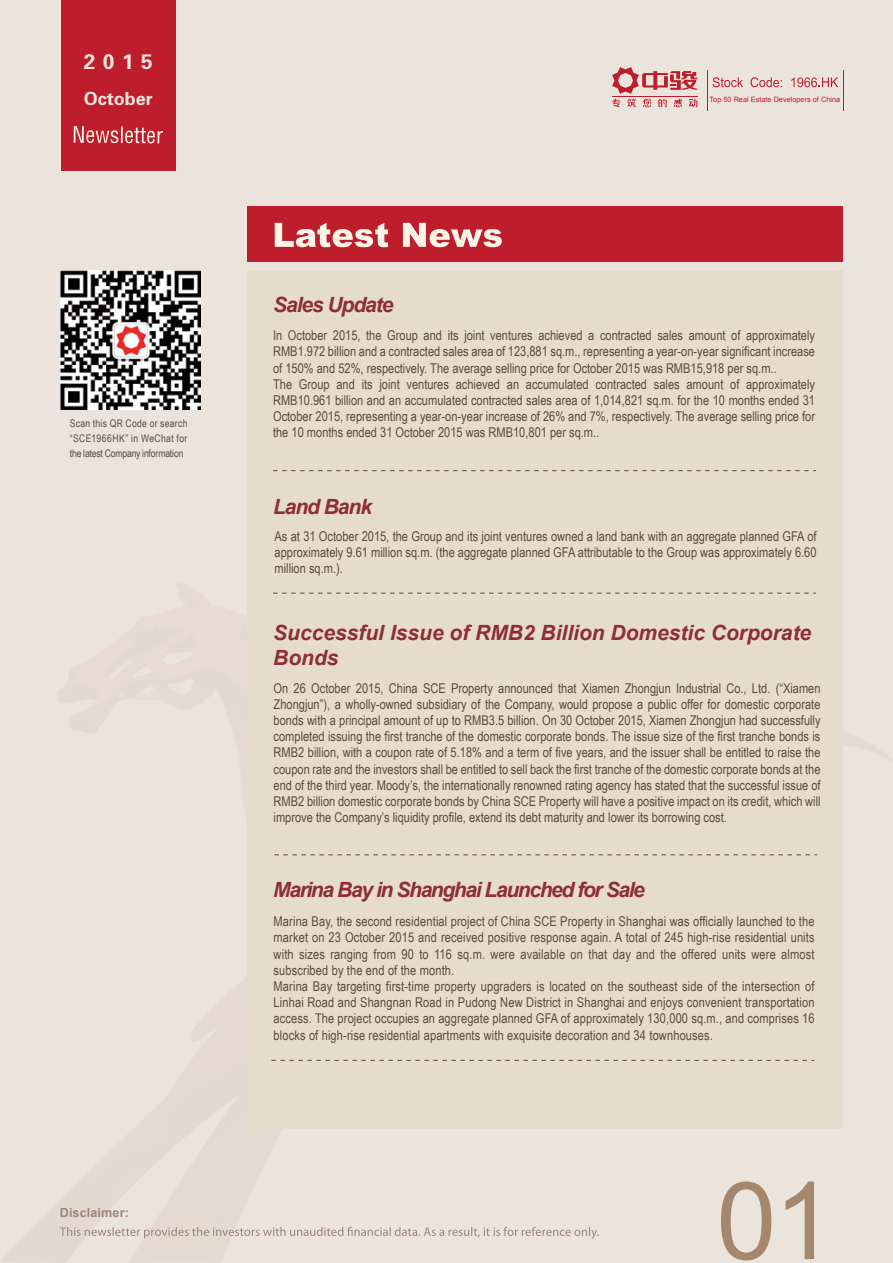
<style>
.page{position:relative;width:893px;height:1263px;background:#ebe4dc}
.page>*{position:absolute;margin:0;border:0;box-sizing:border-box;transform-origin:0 0}
.t1{font:108px "Arial";color:#a5876e}
.t2{font:italic 700 21px/25.2px "Arial";color:#8d2f34}
.t3{font:italic 700 21px "Arial";letter-spacing:-.065em;color:#8d2f34}
.t4{font:italic 700 21px "Arial";letter-spacing:-.05em;color:#8d2f34}
.t5{font:21px "FZDHTFW GB1 0";color:#ebe4dc}
.t6{font:18px "FZDHTFW GB1 0";color:#ebe4dc}
.t7{font:13.5px/16.2px "Arial Narrow";color:#594a41}
.t8{font:700 12.6px "Arial";letter-spacing:.01em;color:#9b8679}
.t9{font:10.5px/15px "Arial Narrow";letter-spacing:-.01em;color:#594a41;text-align:justify}
.t10{font:7.35px "Arial";color:#be1d2c}
</style>
<div class="page">
<div style="left:247px;top:270px;width:595px;height:858px;background:#e6dcce"></div>
<div style="left:247px;top:207px;width:595px;height:55px;background:#be1d2c"></div>
<svg style="left:275px;top:223px;width:113px;height:24px"></svg>
<svg style="left:403px;top:223px;width:99px;height:24px"></svg>
<img style="left:61px;top:270px;width:139px;height:139px">
<svg style="left:60px;top:1227px;width:539px;height:12px"></svg>
<div style="left:61px;top:0;width:115px;height:170px;background:#be1d2c"></div>
<svg style="left:74px;top:126px;width:89px;height:17px"></svg>
<svg style="left:273px;top:593px;width:543px;height:1px"></svg>
<svg style="left:273px;top:470px;width:543px;height:1px"></svg>
<svg style="left:274px;top:854px;width:543px;height:1px"></svg>
<svg style="left:271px;top:1060px;width:543px;height:1px"></svg>
<hr style="left:707px;top:70px;width:1px;height:40px;background:#be1d2c">
<hr style="left:843px;top:70px;width:1px;height:40px;background:#be1d2c">
<svg style="left:612px;top:67px;width:85px;height:40px"></svg>
<svg style="left:712px;top:77px;width:31px;height:10px"></svg>
<svg style="left:750px;top:77px;width:32px;height:10px"></svg>
<svg style="left:791px;top:77px;width:47px;height:10px"></svg>
<h2 class="t5" style="left:84px;top:50px;width:70px">2015</h2>
<h3 class="t6" style="left:84px;top:89px;width:70px">October</h3>
<p class="t9" style="left:70px;top:416px;width:119px">Scan this QR Code or search “SCE1966HK” in WeChat for the latest Company information</p>
<p class="t8" style="left:60px;top:1204px;width:71px">Disclaimer:</p>
<h2 class="t4" style="left:273px;top:291px;width:122px">Sales Update</h2>
<p class="t10" style="left:709px;top:95px;width:132px">Top 50 Real Estate Developers of China</p>
<p class="t7" style="left:273px;top:327px;width:543px">In October 2015, the Group and its joint ventures achieved a contracted sales amount of approximately RMB1.972 billion and a contracted sales area of 123,881 sq.m., representing a year-on-year significant increase of 150% and 52%, respectively. The average selling price for October 2015 was RMB15,918 per sq.m..<br>The Group and its joint ventures achieved an accumulated contracted sales amount of approximately RMB10.961 billion and an accumulated contracted sales area of 1,014,821 sq.m. for the 10 months ended 31<br>October 2015, representing a year-on-year increase of 26% and 7%, respectively. The average selling price for the 10 months ended 31 October 2015 was RMB10,801 per sq.m..</p>
<h2 class="t4" style="left:273px;top:492px;width:100px">Land Bank</h2>
<p class="t7" style="left:275px;top:527px;width:543px;text-align:justify">As at 31 October 2015, the Group and its joint ventures owned a land bank with an aggregate planned GFA of approximately 9.61 million sq.m. (the aggregate planned GFA attributable to the Group was approximately 6.60 million sq.m.).</p>
<h2 class="t2" style="left:273px;top:620px;width:539px">Successful Issue of RMB2 Billion Domestic Corporate<br>Bonds</h2>
<p class="t7" style="left:274px;top:679px;width:548px;text-align:justify">On 26 October 2015, China SCE Property announced that Xiamen Zhongjun Industrial Co., Ltd. (“Xiamen Zhongjun”), a wholly-owned subsidiary of the Company, would propose a public offer for domestic corporate bonds with a principal amount of up to RMB3.5 billion. On 30 October 2015, Xiamen Zhongjun had successfully completed issuing the first tranche of the domestic corporate bonds. The issue size of the first tranche bonds is RMB2 billion, with a coupon rate of 5.18% and a term of five years, and the issuer shall be entitled to raise the coupon rate and the investors shall be entitled to sell back the first tranche of the domestic corporate bonds at the end of the third year. Moody’s, the internationally renowned rating agency has stated that the successful issue of RMB2 billion domestic corporate bonds by China SCE Property will have a positive impact on its credit, which will improve the Company’s liquidity profile, extend its debt maturity and lower its borrowing cost.</p>
<h2 class="t3" style="left:273px;top:875px;width:373px">Marina Bay in Shanghai Launched for Sale</h2>
<p class="t7" style="left:274px;top:913px;width:542px">Marina Bay, the second residential project of China SCE Property in Shanghai was officially launched to the market on 23 October 2015 and received positive response again. A total of 245 high-rise residential units with sizes ranging from 90 to 116 sq.m. were available on that day and the offered units were almost subscribed by the end of the month.<br>Marina Bay targeting first-time property upgraders is located on the southeast side of the intersection of Linhai Road and Shangnan Road in Pudong New District in Shanghai and enjoys convenient transportation access. The project occupies an aggregate planned GFA of approximately 130,000 sq.m., and comprises 16 blocks of high-rise residential apartments with exquisite decoration and 34 townhouses.</p>
<h1 class="t1" style="left:716px;top:1150px;width:119px">01</h1>
</div>
